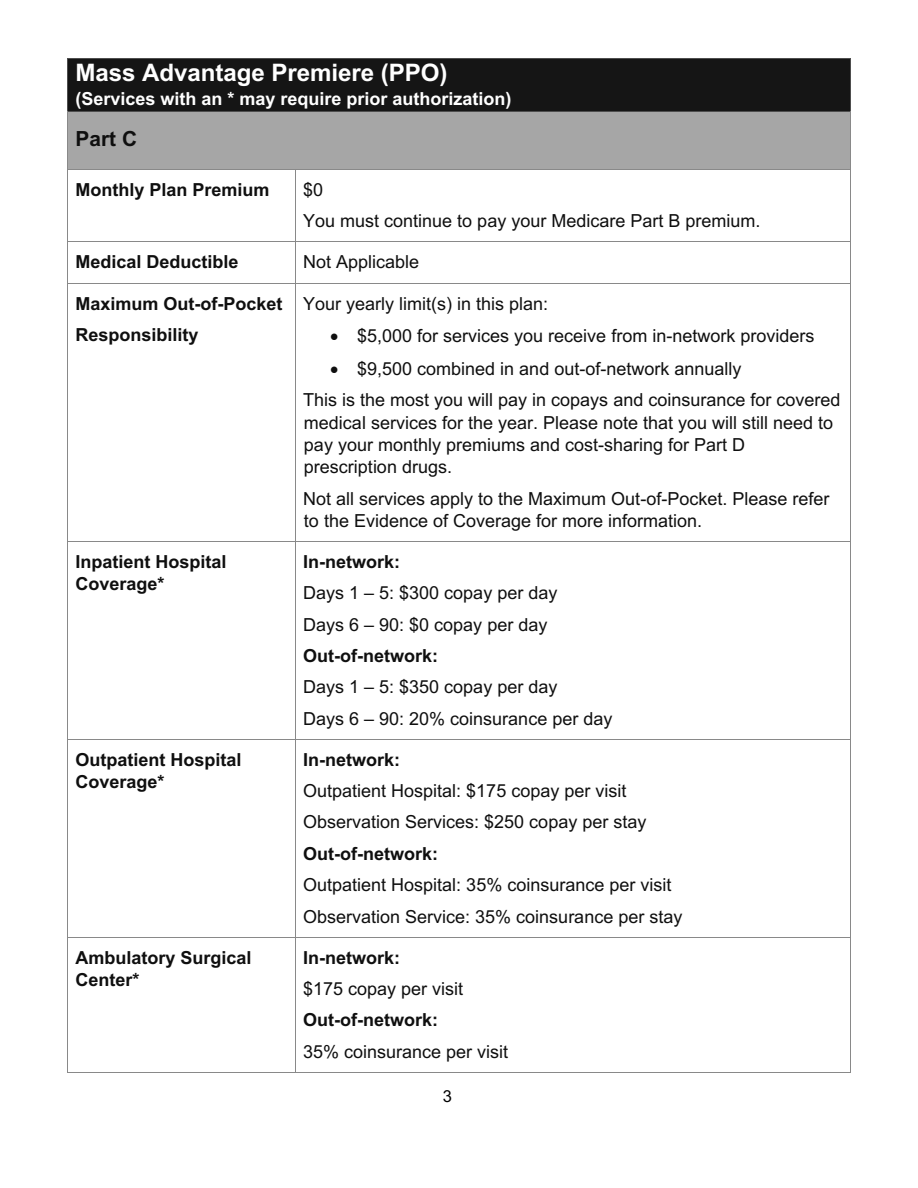
<style>
.page{position:relative;width:918px;height:1188px;background:#fff}
.page>*{position:absolute;margin:0;border:0;box-sizing:border-box;transform-origin:0 0}
.t1{font:700 24.15px "Arial";letter-spacing:-.005em;color:#fff}
.t2{font:700 20.85px "Arial";color:#0f0f0f}
.t3{font:18px/31.3px "Arial";color:#0f0f0f}
.t4{font:700 18px/22.4px "Arial";color:#0f0f0f}
.t5{font:700 18px "Arial";color:#fff}
.t6{font:16.5px "Arial";color:#000}
</style>
<div class="page">
<div style="left:75px;top:59px;width:767px;height:29px;background:#151515"></div>
<div style="left:75px;top:88px;width:767px;height:23px;background:#151515"></div>
<hr style="left:68px;top:58px;width:782px;height:1px;background:#4e4e4e">
<hr style="left:67px;top:59px;width:1px;height:52px;background:#4e4e4e">
<hr style="left:850px;top:59px;width:1px;height:52px;background:#4e4e4e">
<div style="left:68px;top:112px;width:782px;height:57px;background:#a6a6a6"></div>
<hr style="left:68px;top:111px;width:782px;height:1px;background:#4e4e4e">
<hr style="left:67px;top:112px;width:1px;height:57px;background:#898989">
<hr style="left:850px;top:112px;width:1px;height:57px;background:#898989">
<hr style="left:68px;top:169px;width:227px;height:1px;background:#898989">
<hr style="left:296px;top:169px;width:554px;height:1px;background:#898989">
<hr style="left:67px;top:170px;width:1px;height:71px;background:#898989">
<hr style="left:295px;top:170px;width:1px;height:71px;background:#898989">
<hr style="left:850px;top:170px;width:1px;height:71px;background:#898989">
<hr style="left:68px;top:241px;width:227px;height:1px;background:#898989">
<hr style="left:296px;top:241px;width:554px;height:1px;background:#898989">
<hr style="left:67px;top:242px;width:1px;height:41px;background:#898989">
<hr style="left:295px;top:242px;width:1px;height:41px;background:#898989">
<hr style="left:850px;top:242px;width:1px;height:41px;background:#898989">
<hr style="left:68px;top:283px;width:227px;height:1px;background:#898989">
<hr style="left:296px;top:283px;width:554px;height:1px;background:#898989">
<hr style="left:67px;top:284px;width:1px;height:257px;background:#898989">
<hr style="left:295px;top:284px;width:1px;height:257px;background:#898989">
<hr style="left:850px;top:284px;width:1px;height:257px;background:#898989">
<hr style="left:68px;top:541px;width:227px;height:1px;background:#898989">
<hr style="left:296px;top:541px;width:554px;height:1px;background:#898989">
<hr style="left:67px;top:542px;width:1px;height:197px;background:#898989">
<hr style="left:295px;top:542px;width:1px;height:197px;background:#898989">
<hr style="left:850px;top:542px;width:1px;height:197px;background:#898989">
<hr style="left:68px;top:739px;width:227px;height:1px;background:#898989">
<hr style="left:296px;top:739px;width:554px;height:1px;background:#898989">
<hr style="left:67px;top:740px;width:1px;height:197px;background:#898989">
<hr style="left:295px;top:740px;width:1px;height:197px;background:#898989">
<hr style="left:850px;top:740px;width:1px;height:197px;background:#898989">
<hr style="left:68px;top:937px;width:227px;height:1px;background:#898989">
<hr style="left:296px;top:937px;width:554px;height:1px;background:#898989">
<hr style="left:67px;top:938px;width:1px;height:134px;background:#898989">
<hr style="left:68px;top:1072px;width:227px;height:1px;background:#898989">
<hr style="left:295px;top:938px;width:1px;height:134px;background:#898989">
<hr style="left:296px;top:1072px;width:554px;height:1px;background:#898989">
<hr style="left:850px;top:938px;width:1px;height:134px;background:#898989">
<h1 class="t1" style="left:75px;top:56px;width:374px">Mass Advantage Premiere (PPO)</h1>
<p class="t5" style="left:75px;top:86px;width:438px">(Services with an * may require prior authorization)</p>
<p class="t2" style="left:75px;top:124px;width:63px">Part C</p>
<p class="t4" style="left:75px;top:178px;width:196px">Monthly Plan Premium</p>
<p class="t3" style="left:303px;top:173px;width:459px">$0<br>You must continue to pay your Medicare Part B premium.</p>
<p class="t4" style="left:75px;top:251px;width:165px">Medical Deductible</p>
<p class="t3" style="left:303px;top:246px;width:118px">Not Applicable</p>
<p class="t4" style="left:75px;top:288px;width:209px;line-height:31.3px">Maximum Out-of-Pocket<br>Responsibility</p>
<p class="t3" style="left:303px;top:288px;width:247px">Your yearly limit(s) in this plan:</p>
<p class="t3" style="left:330px;top:320px;width:486px">• $5,000 for services you receive from in-network providers</p>
<p class="t3" style="left:303px;top:353px;width:539px;text-indent:27px">• $9,500 combined in and out-of-network annually<br>This is the most you will pay in copays and coinsurance for covered</p>
<p class="t3" style="left:304px;top:411px;width:531px;line-height:22.4px">medical services for the year. Please note that you will still need to pay your monthly premiums and cost-sharing for Part D prescription drugs.</p>
<p class="t3" style="left:303px;top:487px;width:528px;line-height:22.4px">Not all services apply to the Maximum Out-of-Pocket. Please refer to the Evidence of Coverage for more information.</p>
<p class="t4" style="left:75px;top:551px;width:153px">Inpatient Hospital<br>Coverage*</p>
<p class="t4" style="left:303px;top:551px;width:99px">In-network:</p>
<p class="t3" style="left:303px;top:577px;width:256px">Days 1 – 5: $300 copay per day<br>Days 6 – 90: $0 copay per day</p>
<p class="t4" style="left:303px;top:645px;width:136px">Out-of-network:</p>
<p class="t3" style="left:303px;top:671px;width:311px">Days 1 – 5: $350 copay per day<br>Days 6 – 90: 20% coinsurance per day</p>
<p class="t4" style="left:75px;top:748px;width:168px">Outpatient Hospital<br>Coverage*</p>
<p class="t4" style="left:303px;top:748px;width:99px">In-network:</p>
<p class="t3" style="left:303px;top:775px;width:345px">Outpatient Hospital: $175 copay per visit<br>Observation Services: $250 copay per stay</p>
<p class="t4" style="left:303px;top:842px;width:136px">Out-of-network:</p>
<p class="t3" style="left:303px;top:869px;width:381px">Outpatient Hospital: 35% coinsurance per visit<br>Observation Service: 35% coinsurance per stay</p>
<p class="t4" style="left:75px;top:946px;width:178px">Ambulatory Surgical<br>Center*</p>
<p class="t4" style="left:303px;top:946px;width:99px">In-network:</p>
<p class="t3" style="left:303px;top:973px;width:162px">$175 copay per visit</p>
<p class="t4" style="left:303px;top:1009px;width:136px">Out-of-network:</p>
<p class="t3" style="left:303px;top:1036px;width:207px">35% coinsurance per visit</p>
<p class="t6" style="left:443px;top:1085px;width:11px">3</p>
</div>
